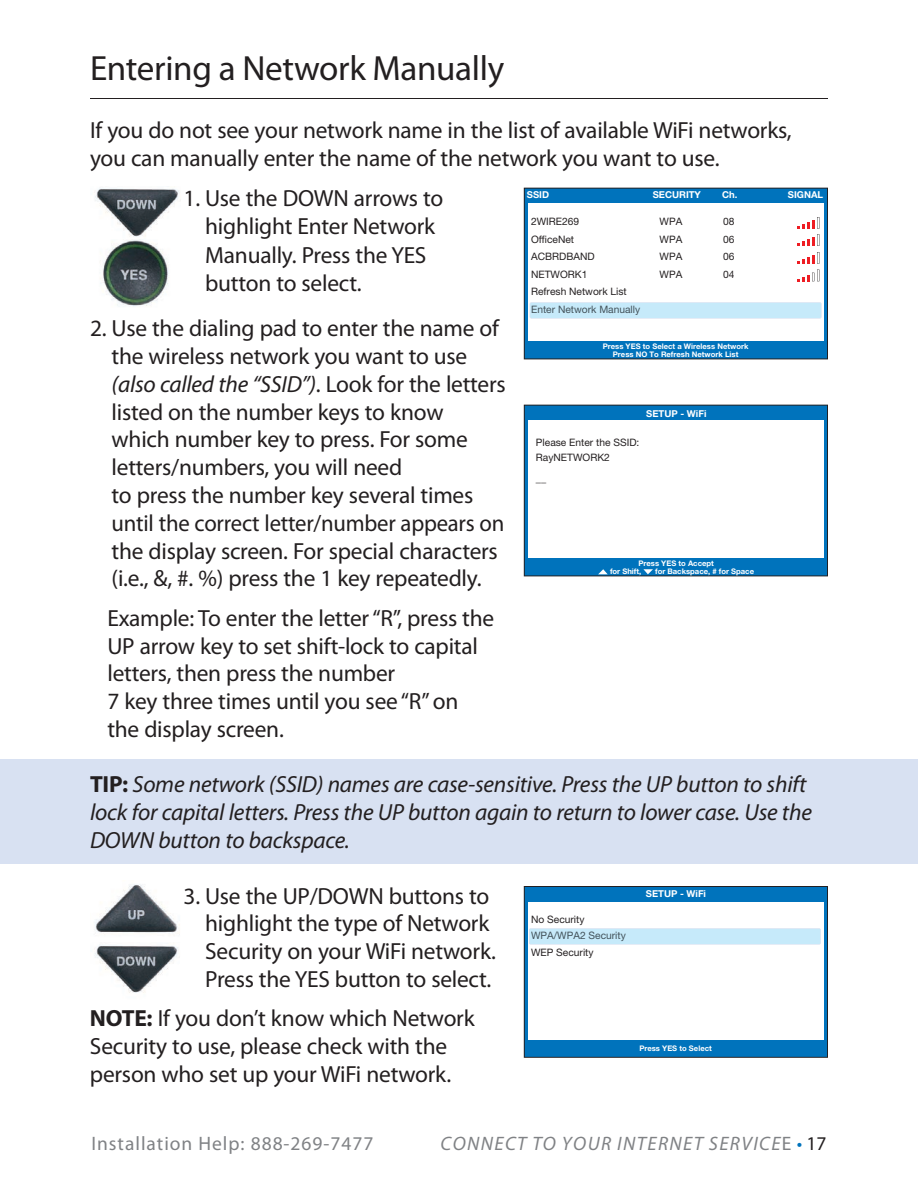
<style>
.page{position:relative;width:918px;height:1188px;background:#fff}
.page>*{position:absolute;margin:0;border:0;box-sizing:border-box;transform-origin:0 0}
.t1{font:35.1px "Myriad Pro";letter-spacing:-.01em;color:#231f20}
.t2{font:23.4px/27.8px "Myriad Pro";letter-spacing:-.01em;color:#231f20}
.t3{font:italic 23.4px/28px "Myriad Pro";letter-spacing:-.01em;color:#231f20}
.t4{font:italic 19.5px "Myriad Pro";letter-spacing:.07em;color:#808285}
.t5{font:19.5px "Myriad Pro";letter-spacing:.05em;color:#808285}
.t6{font:10.2px/16px "Helvetica Neue LTW1 G";color:#231f20}
.t7{font:700 9.45px "Helvetica Neue LTW1 G";color:#fff}
.t8{font:700 7.65px/8.9px "Helvetica Neue LTW1 G";color:#fff;text-align:center}
.s1{font-style:italic}
.s2{font-weight:700;font-style:normal}
.s3{font-weight:700}
.s4{font-style:normal}
.s5{font-style:normal;color:#0073bc}
.s6{font-style:normal;color:#231f20}
</style>
<div class="page">
<img style="left:94px;top:188px;width:85px;height:49px">
<img style="left:100px;top:239px;width:69px;height:68px">
<hr style="left:90px;top:98px;width:737px;height:1px;background:#231f20">
<div style="left:0;top:759px;width:918px;height:105px;background:#d8e1f2"></div>
<img style="left:95px;top:945px;width:85px;height:48px">
<img style="left:95px;top:884px;width:85px;height:51px">
<svg style="left:524px;top:188px;width:304px;height:171px;background:#0872b5"></svg>
<div style="left:528px;top:204px;width:296px;height:137px;background:#fff"></div>
<svg style="left:797px;top:217px;width:22px;height:29px"></svg>
<svg style="left:797px;top:252px;width:22px;height:12px"></svg>
<svg style="left:797px;top:270px;width:22px;height:11px"></svg>
<svg style="left:530px;top:302px;width:292px;height:17px;background:#c9eaf9"></svg>
<svg style="left:524px;top:405px;width:304px;height:171px;background:#0872b5"></svg>
<div style="left:528px;top:421px;width:296px;height:137px;background:#fff"></div>
<svg style="left:598px;top:569px;width:10px;height:5px"></svg>
<svg style="left:643px;top:569px;width:10px;height:5px"></svg>
<svg style="left:524px;top:886px;width:304px;height:172px;background:#0a70b2"></svg>
<div style="left:528px;top:902px;width:296px;height:137px;background:#fff"></div>
<svg style="left:529px;top:928px;width:292px;height:17px;background:#c9eaf9"></svg>
<h1 class="t1" style="left:90px;top:47px;width:416px">Entering a Network Manually</h1>
<p class="t2" style="left:90px;top:116px;width:703px;line-height:28.2px">If you do not see your network name in the list of available WiFi networks, you can manually enter the name of the network you want to use.</p>
<p class="t2" style="left:205px;top:184px;width:240px;line-height:28.2px;text-indent:-22px">1. Use the DOWN arrows to highlight Enter Network<br>Manually. Press the YES button to select.</p>
<p class="t2" style="left:112px;top:314px;width:396px;text-indent:-22px">2. Use the dialing pad to enter the name of the wireless network you want to use <span class="s1">(also called the “SSID”)</span>. Look for the letters listed on the number keys to know which number key to press. For some letters/numbers, you will need<br>to press the number key several times until the correct letter/number appears on the display screen. For special characters (i.e., &amp;, #. %) press the 1 key repeatedly.</p>
<p class="t2" style="left:107px;top:604px;width:388px">Example: To enter the letter “R”, press the UP arrow key to set shift-lock to capital letters, then press the number<br>7 key three times until you see “R” on the display screen.</p>
<p class="t7" style="left:527px;top:189px;width:24px">SSID</p>
<p class="t7" style="left:653px;top:189px;width:50px">SECURITY</p>
<p class="t7" style="left:722px;top:189px;width:17px">Ch.</p>
<p class="t7" style="left:788px;top:189px;width:37px">SIGNAL</p>
<p class="t6" style="left:531px;top:213px;width:50px">2WIRE269</p>
<p class="t6" style="left:660px;top:213px;width:24px">WPA</p>
<p class="t6" style="left:723px;top:213px;width:13px">08</p>
<p class="t6" style="left:531px;top:231px;width:45px">OfficeNet</p>
<p class="t6" style="left:660px;top:231px;width:24px">WPA</p>
<p class="t6" style="left:723px;top:231px;width:13px">06</p>
<p class="t6" style="left:531px;top:248px;width:65px">ACBRDBAND</p>
<p class="t6" style="left:660px;top:248px;width:24px">WPA</p>
<p class="t6" style="left:723px;top:248px;width:13px">06</p>
<p class="t6" style="left:531px;top:266px;width:58px">NETWORK1</p>
<p class="t6" style="left:660px;top:266px;width:24px">WPA</p>
<p class="t6" style="left:723px;top:266px;width:13px">04</p>
<p class="t6" style="left:531px;top:283px;width:111px;line-height:17.5px">Refresh Network List<br>Enter Network Manually</p>
<p class="t8" style="left:603px;top:341px;width:147px">Press YES to Select a Wireless Network<br>Press NO To Refresh Network List</p>
<p class="t7" style="left:646px;top:407px;width:62px">SETUP - WiFi</p>
<p class="t6" style="left:536px;top:435px;width:105px;line-height:14.7px">Please Enter the SSID:<br>RayNETWORK2</p>
<p class="t6" style="left:536px;top:470px;width:12px">__</p>
<p class="t8" style="left:610px;top:558px;width:105px;text-align:left;text-indent:28px">Press YES to Accept for Shift,</p>
<p class="t8" style="left:655px;top:567px;width:100px">for Backspace, # for Space</p>
<p class="t3" style="left:90px;top:769px;width:723px"><span class="s2">TIP:</span> Some network (SSID) names are case-sensitive. Press the UP button to shift lock for capital letters. Press the UP button again to return to lower case. Use the<br>DOWN button to backspace.</p>
<p class="t2" style="left:205px;top:882px;width:292px;text-indent:-22px">3. Use the UP/DOWN buttons to highlight the type of Network<br>Security on your WiFi network.<br>Press the YES button to select.</p>
<p class="t2" style="left:90px;top:1004px;width:386px"><span class="s3">NOTE:</span> If you don’t know which Network<br>Security to use, please check with the person who set up your WiFi network.</p>
<p class="t6" style="left:531px;top:912px;width:96px">No Security<br>WPA/WPA2 Security<br>WEP Security</p>
<p class="t7" style="left:646px;top:888px;width:62px">SETUP - WiFi</p>
<p class="t8" style="left:639px;top:1044px;width:74px">Press YES to Select</p>
<p class="t5" style="left:92px;top:1132px;width:283px">Installation Help: 888-269-7477</p>
<p class="t4" style="left:441px;top:1132px;width:387px">CONNECT TO YOUR INTERNET SERVICE<span class="s4">E</span> <span class="s5">•</span> <span class="s6">17</span></p>
</div>
